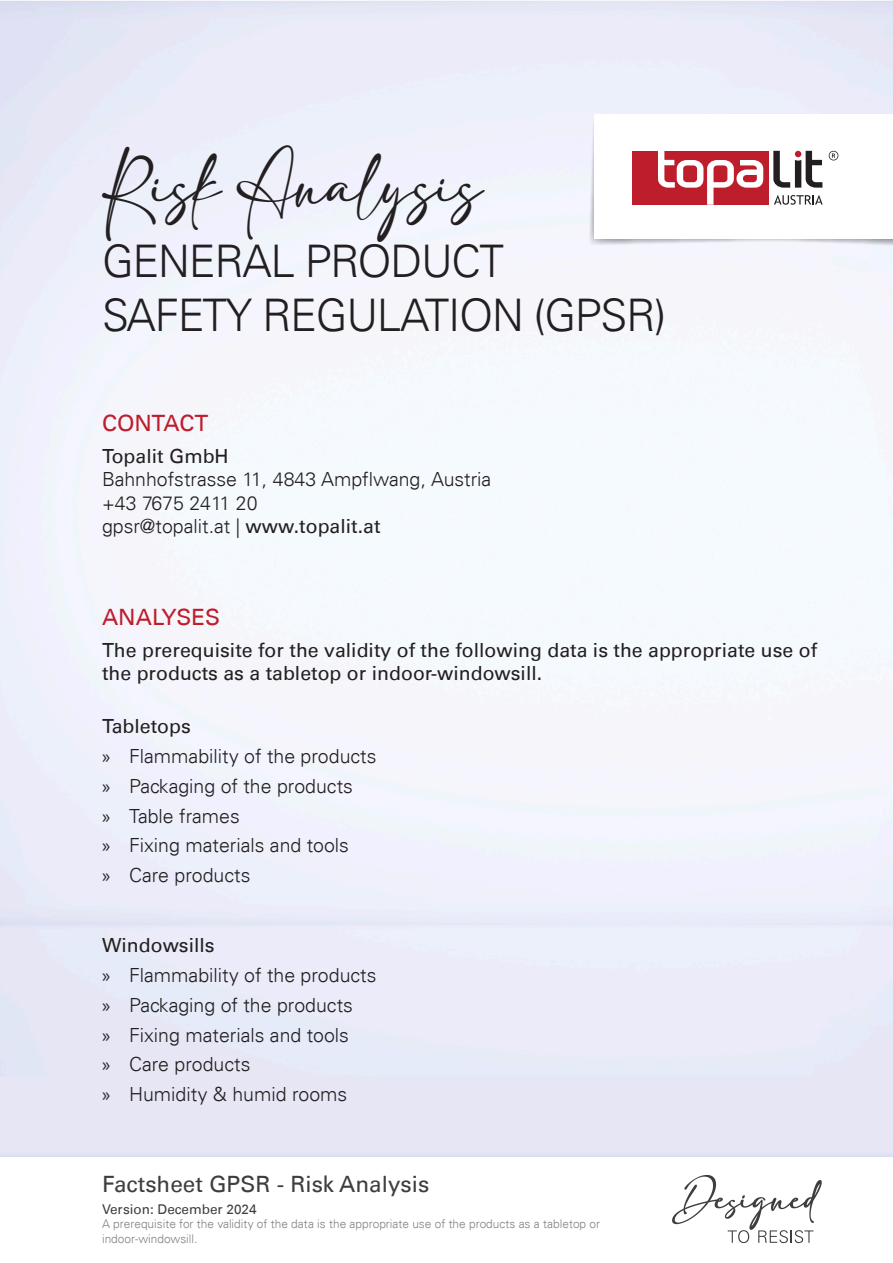
<style>
.page{position:relative;width:893px;height:1263px;background:#fff}
.page>*{position:absolute;margin:0;border:0;box-sizing:border-box;transform-origin:0 0}
.t1{font:48px "adelia";letter-spacing:-.01em;color:#231f20;scale:.9 1}
.t2{font:300 45px/54px "Univers LT";letter-spacing:-.03em;color:#231f20}
.t3{font:22.5px "Univers LT";color:#3e3e3f}
.t4{font:22.5px "Univers LT";color:#be1d2c}
.t5{font:300 19.5px/29.8px "Univers LT";color:#231f20}
.t6{font:19.5px/23.4px "Univers LT";color:#231f20}
.t7{font:13.5px "Univers LT";color:#3e3e3f}
.t8{font:300 12px/14.4px "Univers LT";color:#808285}
.s1{font-weight:400}
.s2{font-family:"Myriad Pro";font-weight:400}
</style>
<div class="page">
<svg style="left:672px;top:1175px;width:150px;height:68px"></svg>
<img style="left:543px;top:102px;width:350px;height:165px">
<div style="left:594px;top:114px;width:299px;height:125px;background:#fff"></div>
<svg style="left:829px;top:151px;width:9px;height:9px"></svg>
<div style="left:632px;top:151px;width:136px;height:54px;background:#be1d2c"></div>
<svg style="left:773px;top:151px;width:49px;height:37px"></svg>
<svg style="left:658px;top:151px;width:105px;height:54px"></svg>
<svg style="left:774px;top:195px;width:49px;height:10px"></svg>
<h1 class="t1" style="left:102px;top:161px;width:424px">Risk Analysis</h1>
<h2 class="t2" style="left:102px;top:234px;width:566px">GENERAL PRODUCT<br>SAFETY REGULATION (GPSR)</h2>
<p class="t4" style="left:102px;top:409px;width:108px">CONTACT</p>
<p class="t6" style="left:102px;top:444px;width:128px">Topalit GmbH</p>
<p class="t5" style="left:102px;top:468px;width:391px;line-height:23.4px">Bahnhofstrasse 11, 4843 Ampflwang, Austria +43 7675 2411 20<br>gpsr@topalit.at | <span class="s1">www.topalit.at</span></p>
<p class="t4" style="left:102px;top:603px;width:120px">ANALYSES</p>
<p class="t6" style="left:102px;top:638px;width:717px">The prerequisite for the validity of the following data is the appropriate use of the products as a tabletop or indoor-windowsill.</p>
<p class="t5" style="left:102px;top:711px;width:276px"><span class="s1">Tabletops<br></span><span class="s2">»</span> Flammability of the products <span class="s2">»</span> Packaging of the products<br><span class="s2">»</span> Table frames<br><span class="s2">»</span> Fixing materials and tools<br><span class="s2">»</span> Care products</p>
<p class="t5" style="left:102px;top:930px;width:276px"><span class="s1">Windowsills<br></span><span class="s2">»</span> Flammability of the products <span class="s2">»</span> Packaging of the products<br><span class="s2">»</span> Fixing materials and tools<br><span class="s2">»</span> Care products<br><span class="s2">»</span> Humidity &amp; humid rooms</p>
<p class="t3" style="left:102px;top:1170px;width:329px">Factsheet GPSR - Risk Analysis</p>
<p class="t7" style="left:102px;top:1201px;width:156px">Version: December 2024</p>
<p class="t8" style="left:102px;top:1217px;width:500px">A prerequisite for the validity of the data is the appropriate use of the products as a tabletop or indoor-windowsill.</p>
</div>
